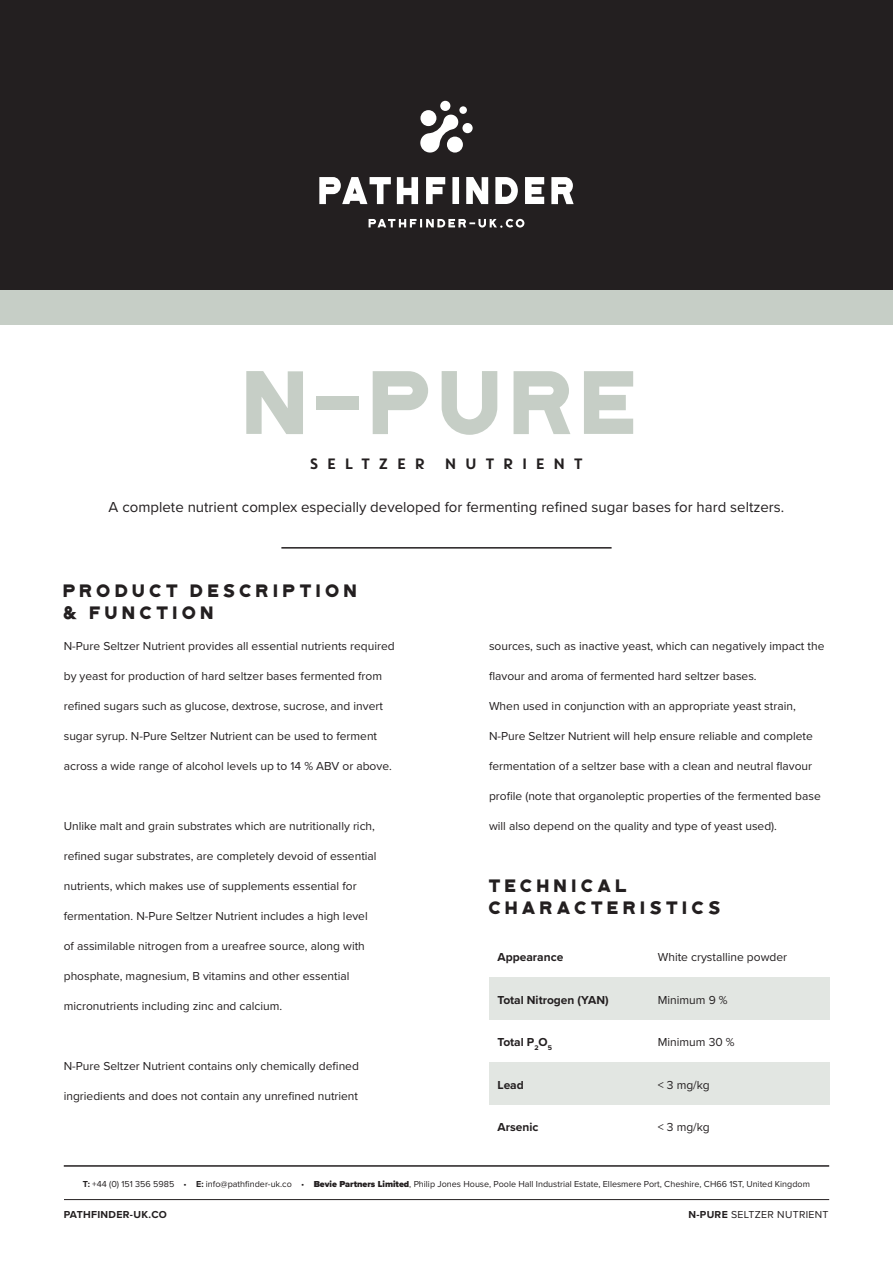
<style>
.page{position:relative;width:893px;height:1263px;background:#fff}
.page>*{position:absolute;margin:0;border:0;box-sizing:border-box;transform-origin:0 0}
.t1{font:90px "Bourbon Grotesque";color:#c6cec6}
.t2{font:18px/21.6px "Bourbon Grotesque";letter-spacing:.15em;color:#231f20}
.t3{font:15px "Proxima Nova";color:#231f20}
.t4{font:15px "Core Circus";letter-spacing:.4em;color:#231f20}
.t5{font:12px "Proxima Nova";color:#231f20}
.t6{font:700 12px "Proxima Nova";color:#231f20}
.t7{font:10.5px "Proxima Nova";letter-spacing:.03em;color:#231f20}
.t8{font:700 10.5px "Proxima Nova";letter-spacing:.03em;color:#231f20}
.t9{font:9px "Proxima Nova";color:#231f20}
.s1{font-weight:700}
.s2{font-weight:900}
</style>
<div class="page">
<hr style="left:64px;top:1199px;width:765px;height:1px;background:#231f20">
<div style="left:0;top:0;width:893px;height:290px;background:#231f20"></div>
<svg style="left:319px;top:101px;width:255px;height:127px"></svg>
<div style="left:0;top:290px;width:893px;height:34px;background:#c6cec6"></div>
<hr style="left:281px;top:547px;width:331px;height:2px;background:#231f20">
<div style="left:489px;top:977px;width:340px;height:43px;background:#e2e6e2"></div>
<div style="left:489px;top:1062px;width:340px;height:43px;background:#e2e6e2"></div>
<hr style="left:64px;top:1165px;width:765px;height:2px;background:#231f20">
<p class="t1" style="left:246px;top:362px;width:402px">N-PURE</p>
<p class="t4" style="left:309px;top:454px;width:277px">SELTZER NUTRIENT</p>
<p class="t3" style="left:109px;top:496px;width:677px">A complete nutrient complex especially developed for fermenting refined sugar bases for hard seltzers.</p>
<p class="t2" style="left:64px;top:581px;width:296px">PRODUCT DESCRIPTION &amp; FUNCTION</p>
<p class="t5" style="left:64px;top:637px;width:332px">N-Pure Seltzer Nutrient provides all essential nutrients required</p>
<p class="t5" style="left:64px;top:667px;width:320px">by yeast for production of hard seltzer bases fermented from</p>
<p class="t5" style="left:64px;top:697px;width:321px">refined sugars such as glucose, dextrose, sucrose, and invert</p>
<p class="t5" style="left:64px;top:727px;width:315px">sugar syrup. N-Pure Seltzer Nutrient can be used to ferment</p>
<p class="t5" style="left:64px;top:757px;width:330px">across a wide range of alcohol levels up to 14 % ABV or above.</p>
<p class="t5" style="left:64px;top:817px;width:313px">Unlike malt and grain substrates which are nutritionally rich,</p>
<p class="t5" style="left:64px;top:847px;width:314px">refined sugar substrates, are completely devoid of essential</p>
<p class="t5" style="left:64px;top:877px;width:294px">nutrients, which makes use of supplements essential for</p>
<p class="t5" style="left:64px;top:907px;width:305px">fermentation. N-Pure Seltzer Nutrient includes a high level</p>
<p class="t5" style="left:64px;top:937px;width:303px">of assimilable nitrogen from a ureafree source, along with</p>
<p class="t5" style="left:64px;top:967px;width:287px">phosphate, magnesium, B vitamins and other essential</p>
<p class="t5" style="left:64px;top:997px;width:220px">micronutrients including zinc and calcium.</p>
<p class="t5" style="left:64px;top:1057px;width:297px">N-Pure Seltzer Nutrient contains only chemically defined</p>
<p class="t5" style="left:64px;top:1087px;width:296px">ingriedients and does not contain any unrefined nutrient</p>
<p class="t5" style="left:489px;top:637px;width:337px">sources, such as inactive yeast, which can negatively impact the</p>
<p class="t5" style="left:489px;top:667px;width:269px">flavour and aroma of fermented hard seltzer bases.</p>
<p class="t5" style="left:489px;top:697px;width:308px">When used in conjunction with an appropriate yeast strain,</p>
<p class="t5" style="left:489px;top:727px;width:325px">N-Pure Seltzer Nutrient will help ensure reliable and complete</p>
<p class="t5" style="left:489px;top:757px;width:325px">fermentation of a seltzer base with a clean and neutral flavour</p>
<p class="t5" style="left:489px;top:787px;width:333px">profile (note that organoleptic properties of the fermented base</p>
<p class="t5" style="left:489px;top:817px;width:289px">will also depend on the quality and type of yeast used).</p>
<p class="t2" style="left:489px;top:876px;width:235px">TECHNICAL<br>CHARACTERISTICS</p>
<p class="t6" style="left:497px;top:948px;width:67px">Appearance</p>
<p class="t5" style="left:658px;top:948px;width:131px">White crystalline powder</p>
<p class="t6" style="left:497px;top:990px;width:113px">Total Nitrogen (YAN)</p>
<p class="t5" style="left:658px;top:990px;width:71px">Minimum 9 %</p>
<p class="t6" style="left:497px;top:1033px;width:56px">Total P<sub>2</sub>O<sub>5</sub></p>
<p class="t5" style="left:658px;top:1033px;width:78px">Minimum 30 %</p>
<p class="t6" style="left:497px;top:1076px;width:28px">Lead</p>
<p class="t5" style="left:658px;top:1076px;width:53px">&lt; 3 mg/kg</p>
<p class="t6" style="left:497px;top:1118px;width:42px">Arsenic</p>
<p class="t5" style="left:658px;top:1118px;width:53px">&lt; 3 mg/kg</p>
<p class="t9" style="left:83px;top:1177px;width:729px"><span class="s1">T:</span> +44 (0) 151 356 5985 • <span class="s1">E:</span> info@pathfinder-uk.co • <span class="s2">Bevie Partners Limited</span>, Philip Jones House, Poole Hall Industrial Estate, Ellesmere Port, Cheshire, CH66 1ST, United Kingdom</p>
<p class="t8" style="left:64px;top:1207px;width:105px">PATHFINDER-UK.CO</p>
<p class="t7" style="left:688px;top:1207px;width:142px"><span class="s1">N-PURE</span> SELTZER NUTRIENT</p>
</div>
